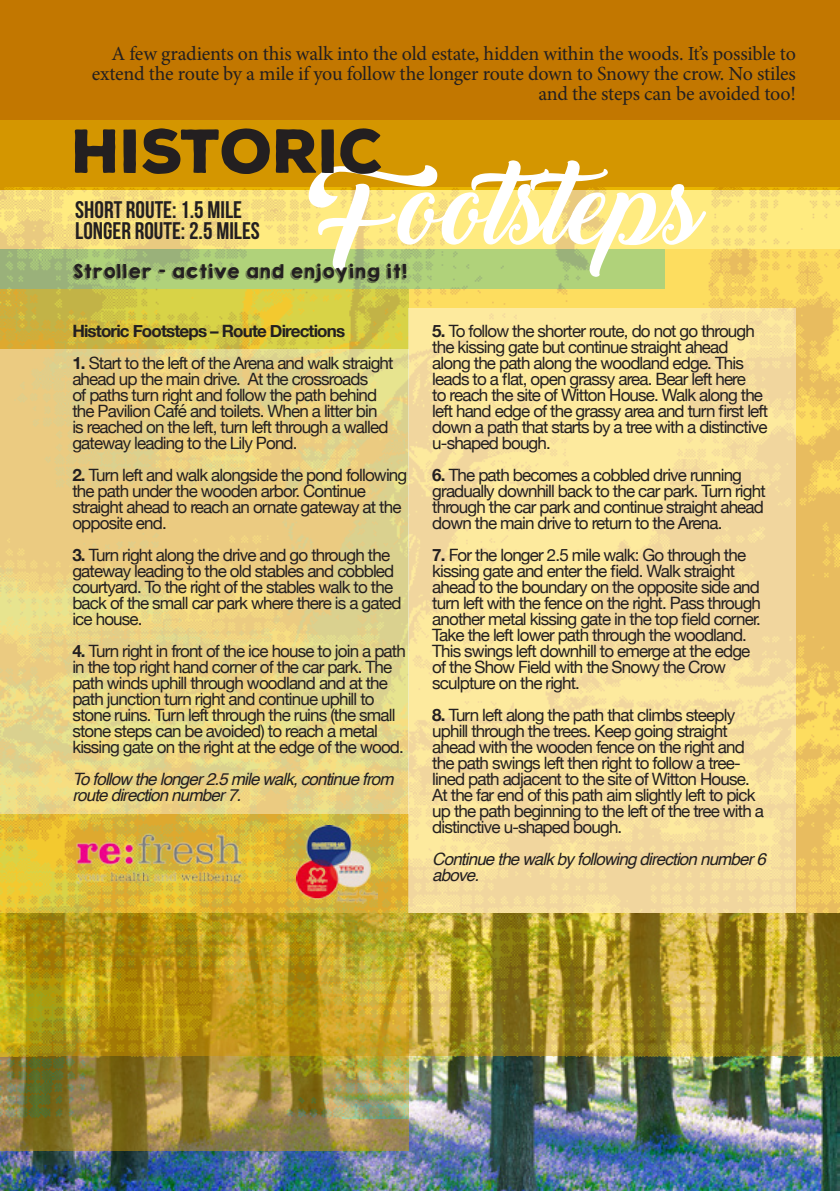
<style>
.page{position:relative;width:840px;height:1191px;background:#fff}
.page>*{position:absolute;margin:0;border:0;box-sizing:border-box;transform-origin:0 0}
.t1{font:104px "Backto Black Demo";color:#fff}
.t2{font:900 60px "Nexa Rust Sans";color:#231f20}
.t3{font:700 24px "Bebas Neue";color:#231f20}
.t4{font:20px/20px "Minion Pro";letter-spacing:-.01em;color:#231f20;text-align:right}
.t5{font:17px/16px "Helvetica Neue";letter-spacing:-.05em;color:#231f20}
.t6{font:italic 17px/16px "Helvetica";letter-spacing:-.05em;color:#231f20}
.t7{font:700 17px "Helvetica Neue";letter-spacing:-.05em;color:#231f20}
.t8{font:17px "KGHAPPY";color:#231f20}
.s1{font-weight:700}
</style>
<div class="page">
<div style="left:0;top:0;width:839px;height:189px;background:#d49600"></div>
<div style="left:0;top:0;width:839px;height:119px;background:#c27700"></div>
<img style="left:0;top:1056px;width:839px;height:135px">
<svg style="left:0;top:1119px;width:408px;height:31px;background:#968241"></svg>
<img style="left:0;top:1056px;width:408px;height:63px">
<img style="left:0;top:188px;width:839px;height:868px">
<div style="left:408px;top:308px;width:387px;height:604px;background:#f8e29e"></div>
<svg style="left:0;top:349px;width:408px;height:465px;background:#e7d286"></svg>
<img style="left:59px;top:821px;width:200px;height:127px">
<img style="left:296px;top:825px;width:81px;height:78px">
<p class="t4" style="left:92px;top:44px;width:705px">A few gradients on this walk into the old estate, hidden within the woods. It’s possible to extend the route by a mile if you follow the longer route down to Snowy the crow. No stiles and the steps can be avoided too!</p>
<p class="t2" style="left:72px;top:111px;width:313px">HISTORIC</p>
<p class="t1" style="left:309px;top:148px;width:394px">Footsteps</p>
<p class="t3" style="left:75px;top:196px;width:168px">SHORT ROUTE: 1.5 MILE</p>
<p class="t3" style="left:75px;top:217px;width:186px">LONGER ROUTE: 2.5 MILES</p>
<p class="t8" style="left:72px;top:258px;width:336px">Stroller – active and enjoying it!</p>
<p class="t7" style="left:72px;top:317px;width:274px">Historic Footsteps – Route Directions</p>
<p class="t5" style="left:72px;top:356px;width:322px"><span class="s1">1.</span> Start to the left of the Arena and walk straight ahead up the main drive. At the crossroads<br>of paths turn right and follow the path behind the Pavilion Café and toilets. When a litter bin<br>is reached on the left, turn left through a walled gateway leading to the Lily Pond.</p>
<p class="t5" style="left:72px;top:468px;width:336px"><span class="s1">2.</span> Turn left and walk alongside the pond following the path under the wooden arbor. Continue straight ahead to reach an ornate gateway at the opposite end.</p>
<p class="t5" style="left:72px;top:548px;width:330px"><span class="s1">3.</span> Turn right along the drive and go through the gateway leading to the old stables and cobbled courtyard. To the right of the stables walk to the back of the small car park where there is a gated ice house.</p>
<p class="t5" style="left:72px;top:644px;width:335px"><span class="s1">4.</span> Turn right in front of the ice house to join a path in the top right hand corner of the car park. The path winds uphill through woodland and at the path junction turn right and continue uphill to stone ruins. Turn left through the ruins (the small stone steps can be avoided) to reach a metal kissing gate on the right at the edge of the wood.</p>
<p class="t6" style="left:72px;top:771px;width:323px">To follow the longer 2.5 mile walk, continue from route direction number 7.</p>
<p class="t5" style="left:432px;top:324px;width:337px"><span class="s1">5.</span> To follow the shorter route, do not go through the kissing gate but continue straight ahead along the path along the woodland edge. This leads to a flat, open grassy area. Bear left here<br>to reach the site of Witton House. Walk along the left hand edge of the grassy area and turn first left down a path that starts by a tree with a distinctive u-shaped bough.</p>
<p class="t5" style="left:432px;top:468px;width:335px"><span class="s1">6.</span> The path becomes a cobbled drive running gradually downhill back to the car park. Turn right through the car park and continue straight ahead down the main drive to return to the Arena.</p>
<p class="t5" style="left:432px;top:548px;width:330px"><span class="s1">7.</span> For the longer 2.5 mile walk: Go through the kissing gate and enter the field. Walk straight ahead to the boundary on the opposite side and turn left with the fence on the right. Pass through another metal kissing gate in the top field corner.<br>Take the left lower path through the woodland.<br>This swings left downhill to emerge at the edge of the Show Field with the Snowy the Crow sculpture on the right.</p>
<p class="t5" style="left:432px;top:708px;width:333px"><span class="s1">8.</span> Turn left along the path that climbs steeply uphill through the trees. Keep going straight ahead with the wooden fence on the right and the path swings left then right to follow a tree&shy;lined path adjacent to the site of Witton House.<br>At the far end of this path aim slightly left to pick up the path beginning to the left of the tree with a distinctive u-shaped bough.</p>
<p class="t6" style="left:432px;top:851px;width:335px">Continue the walk by following direction number 6 above.</p>
</div>
